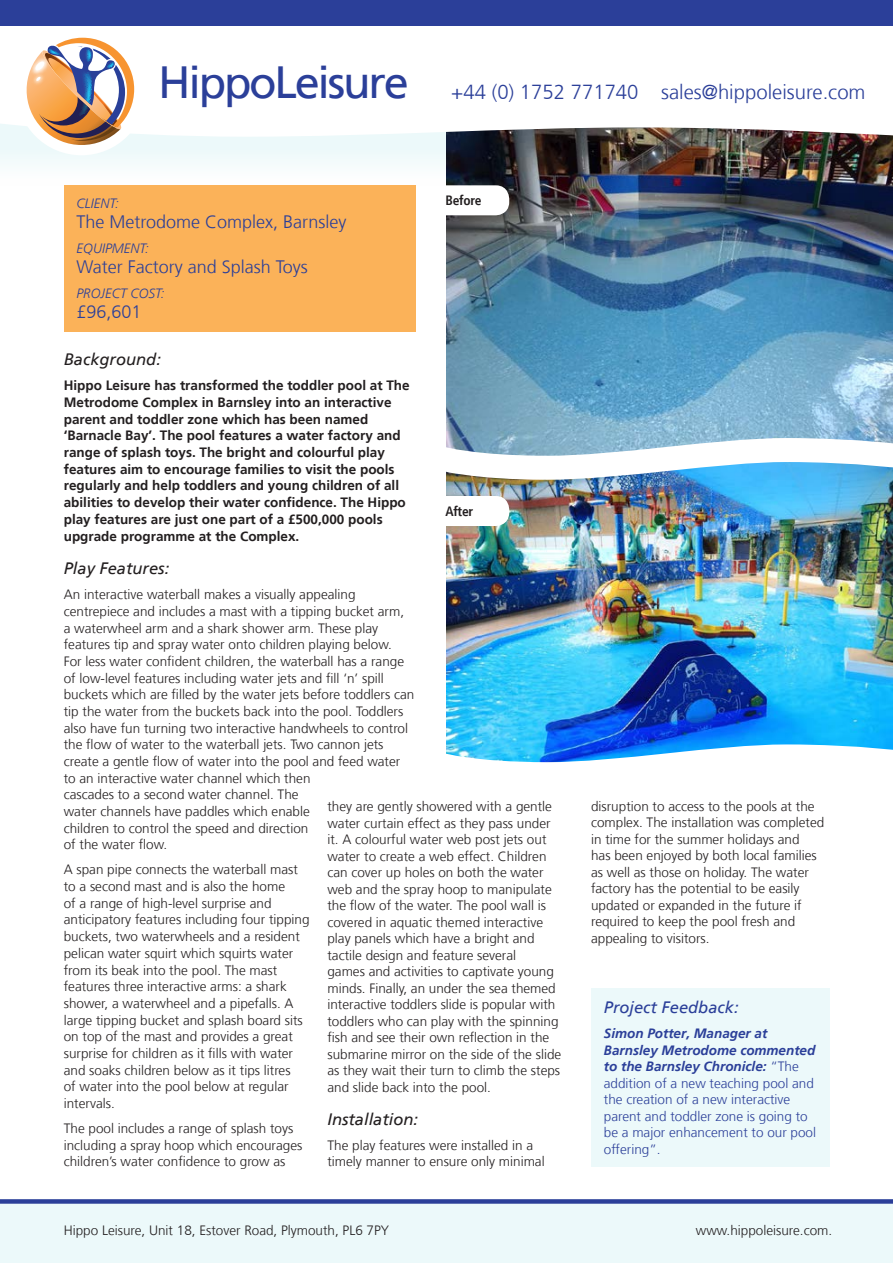
<style>
.page{position:relative;width:893px;height:1263px;background:#fff}
.page>*{position:absolute;margin:0;border:0;box-sizing:border-box;transform-origin:0 0}
.t1{font:45px "Frutiger";letter-spacing:-.05em;color:#2b3f99}
.t2{font:300 20.25px "Frutiger";color:#2b3f99}
.t3{font:300 18px "Frutiger";color:#2b3f99}
.t4{font:italic 16.5px "Frutiger";color:#231f20}
.t5{font:italic 16.5px "Frutiger";color:#2b3f99}
.t6{font:300 13.5px/16.6px "Frutiger";color:#231f20}
.t7{font:700 13.5px/16.6px "Frutiger";color:#231f20}
.t8{font:300 13.5px/16.5px "Frutiger";color:#2b3f99}
.t9{font:italic 300 13.5px "Frutiger";color:#2b3f99}
.t10{font:700 condensed 13.5px "Frutiger";letter-spacing:-.02em;color:#231f20}
.s1{font-weight:700;font-style:italic}
</style>
<div class="page">
<img style="left:446px;top:185px;width:447px;height:547px">
<img style="left:0;top:137px;width:893px;height:48px">
<div style="left:64px;top:185px;width:351px;height:147px;background:#fbb259"></div>
<img style="left:446px;top:426px;width:447px;height:66px">
<svg style="left:446px;top:732px;width:447px;height:31px"></svg>
<div style="left:591px;top:988px;width:238px;height:178px;background:#ecf9fa"></div>
<div style="left:433px;top:185px;width:76px;height:30px;background:#fff;border-radius:13px"></div>
<div style="left:433px;top:496px;width:76px;height:30px;background:#fff;border-radius:13px"></div>
<div style="left:0;top:1199px;width:893px;height:64px;background:#ecf9fa"></div>
<svg style="left:0;top:37px;width:893px;height:100px"></svg>
<img style="left:20px;top:46px;width:1px;height:40px">
<svg style="left:21px;top:38px;width:113px;height:112px"></svg>
<div style="left:0;top:0;width:893px;height:26px;background:#2b3f99"></div>
<div style="left:0;top:1199px;width:893px;height:5px;background:#2b3f99"></div>
<h1 class="t1" style="left:158px;top:62px;width:252px">HippoLeisure</h1>
<p class="t9" style="left:77px;top:198px;width:44px">CLIENT:</p>
<h3 class="t3" style="left:77px;top:215px;width:272px">The Metrodome Complex, Barnsley</h3>
<p class="t9" style="left:77px;top:242px;width:74px">EQUIPMENT:</p>
<h3 class="t3" style="left:77px;top:259px;width:233px">Water Factory and Splash Toys</h3>
<p class="t9" style="left:77px;top:287px;width:90px">PROJECT COST:</p>
<h3 class="t3" style="left:77px;top:304px;width:67px">£96,601</h3>
<h2 class="t2" style="left:451px;top:84px;width:416px">+44 (0) 1752 771740 sales@hippoleisure.com</h2>
<p class="t10" style="left:445px;top:195px;width:38px">Before</p>
<p class="t4" style="left:64px;top:352px;width:99px">Background:</p>
<p class="t7" style="left:64px;top:378px;width:347px">Hippo Leisure has transformed the toddler pool at The Metrodome Complex in Barnsley into an interactive parent and toddler zone which has been named ‘Barnacle Bay’. The pool features a water factory and range of splash toys. The bright and colourful play features aim to encourage families to visit the pools regularly and help toddlers and young children of all abilities to develop their water confidence. The Hippo play features are just one part of a £500,000 pools upgrade programme at the Complex.</p>
<p class="t4" style="left:64px;top:561px;width:107px">Play Features:</p>
<p class="t6" style="left:64px;top:587px;width:352px">An interactive waterball makes a visually appealing centrepiece and includes a mast with a tipping bucket arm,<br>a waterwheel arm and a shark shower arm. These play features tip and spray water onto children playing below.<br>For less water confident children, the waterball has a range of low-level features including water jets and fill ‘n’ spill buckets which are filled by the water jets before toddlers can tip the water from the buckets back into the pool. Toddlers also have fun turning two interactive handwheels to control the flow of water to the waterball jets. Two cannon jets create a gentle flow of water into the pool and feed water to an interactive water channel which then<br>cascades to a second water channel. The<br>water channels have paddles which enable<br>children to control the speed and direction<br>of the water flow.</p>
<p class="t6" style="left:64px;top:862px;width:247px">A span pipe connects the waterball mast to a second mast and is also the home<br>of a range of high-level surprise and anticipatory features including four tipping buckets, two waterwheels and a resident pelican water squirt which squirts water from its beak into the pool. The mast features three interactive arms: a shark shower, a waterwheel and a pipefalls. A large tipping bucket and splash board sits on top of the mast and provides a great surprise for children as it fills with water and soaks children below as it tips litres<br>of water into the pool below at regular intervals.</p>
<p class="t6" style="left:64px;top:1121px;width:240px">The pool includes a range of splash toys including a spray hoop which encourages children’s water confidence to grow as</p>
<p class="t10" style="left:445px;top:505px;width:29px">After</p>
<p class="t6" style="left:327px;top:799px;width:235px">they are gently showered with a gentle water curtain effect as they pass under it. A colourful water web post jets out water to create a web effect. Children can cover up holes on both the water web and the spray hoop to manipulate the flow of the water. The pool wall is covered in aquatic themed interactive play panels which have a bright and tactile design and feature several<br>games and activities to captivate young minds. Finally, an under the sea themed interactive toddlers slide is popular with toddlers who can play with the spinning fish and see their own reflection in the submarine mirror on the side of the slide as they wait their turn to climb the steps and slide back into the pool.</p>
<p class="t4" style="left:327px;top:1112px;width:92px">Installation:</p>
<p class="t6" style="left:327px;top:1138px;width:219px">The play features were installed in a timely manner to ensure only minimal</p>
<p class="t6" style="left:591px;top:799px;width:235px">disruption to access to the pools at the complex. The installation was completed in time for the summer holidays and<br>has been enjoyed by both local families as well as those on holiday. The water factory has the potential to be easily updated or expanded in the future if required to keep the pool fresh and appealing to visitors.</p>
<p class="t5" style="left:604px;top:1000px;width:136px">Project Feedback:</p>
<p class="t8" style="left:604px;top:1026px;width:214px"><span class="s1">Simon Potter, Manager at<br>Barnsley Metrodome commented to the Barnsley Chronicle:</span> “The addition of a new teaching pool and the creation of a new interactive parent and toddler zone is going to be a major enhancement to our pool offering”.</p>
<p class="t6" style="left:64px;top:1223px;width:327px">Hippo Leisure, Unit 18, Estover Road, Plymouth, PL6 7PY</p>
<p class="t6" style="left:696px;top:1223px;width:138px">www.hippoleisure.com.</p>
</div>
